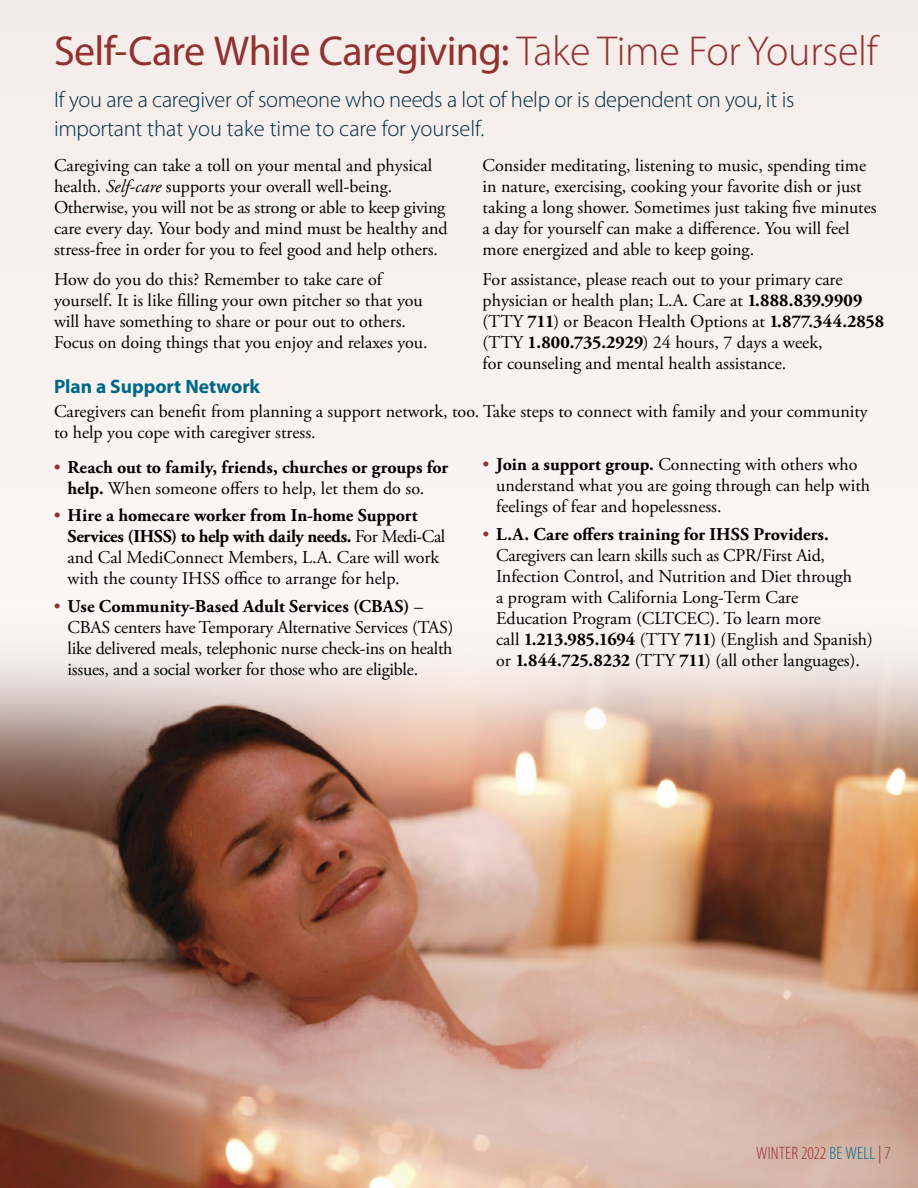
<style>
.page{position:relative;width:918px;height:1188px;background:#fff}
.page>*{position:absolute;margin:0;border:0;box-sizing:border-box;transform-origin:0 0}
.t1{font:42px "Myriad Pro";letter-spacing:-.015em;color:#913232}
.t2{font:300 22.5px/28.5px "Myriad Pro";letter-spacing:-.015em;color:#002c44}
.t3{font:700 19.5px "Myriad Pro";color:#006884}
.t4{font:18px/21px "Adobe Garamond Pro";color:#000}
.t5{font:700 18px/21px "Adobe Garamond Pro";letter-spacing:.005em;color:#000;text-align:center}
.t6{font:300 condensed 18px "Myriad Pro";letter-spacing:.015em;color:#913232}
.s1{font-weight:300}
.s2{font-style:italic}
.s3{color:#913232}
.s4{font-weight:700}
.s5{font-weight:400;color:#913232}
.s6{font-weight:400}
.s7{color:#006884}
</style>
<div class="page">
<div style="left:0;top:0;width:918px;height:1101px;background:#f4ece9"></div>
<img style="left:0;top:556px;width:918px;height:632px">
<h2 class="t1" style="left:54px;top:25px;width:825px">Self-Care While Caregiving: <span class="s1">Take Time For Yourself</span></h2>
<p class="t2" style="left:54px;top:86px;width:742px">If you are a caregiver of someone who needs a lot of help or is dependent on you, it is important that you take time to care for yourself.</p>
<p class="t4" style="left:54px;top:155px;width:395px">Caregiving can take a toll on your mental and physical health. <span class="s2">Self-care</span> supports your overall well-being.<br>Otherwise, you will not be as strong or able to keep giving care every day. Your body and mind must be healthy and stress-free in order for you to feel good and help others.</p>
<p class="t4" style="left:54px;top:270px;width:375px">How do you do this? Remember to take care of yourself. It is like filling your own pitcher so that you will have something to share or pour out to others.<br>Focus on doing things that you enjoy and relaxes you.</p>
<h3 class="t3" style="left:54px;top:373px;width:208px">Plan a Support Network</h3>
<p class="t4" style="left:54px;top:401px;width:815px">Caregivers can benefit from planning a support network, too. Take steps to connect with family and your community to help you cope with caregiver stress.</p>
<p class="t4" style="left:496px;top:455px;width:376px;text-indent:-14px"><span class="s3">•</span> <span class="s4">Join a support group.</span> Connecting with others who understand what you are going through can help with feelings of fear and hopelessness.</p>
<p class="t4" style="left:496px;top:525px;width:378px;text-indent:-14px"><span class="s3">•</span> <span class="s4">L.A. Care offers training for IHSS Providers.<br></span>Caregivers can learn skills such as CPR/First Aid, Infection Control, and Nutrition and Diet through<br>a program with California Long-Term Care Education Program (CLTCEC). To learn more<br>call <span class="s4">1.213.985.1694</span> (TTY <span class="s4">711</span>) (English and Spanish) or <span class="s4">1.844.725.8232</span> (TTY <span class="s4">711</span>) (all other languages).</p>
<p class="t4" style="left:483px;top:155px;width:396px">Consider meditating, listening to music, spending time in nature, exercising, cooking your favorite dish or just taking a long shower. Sometimes just taking five minutes a day for yourself can make a difference. You will feel more energized and able to keep going.</p>
<p class="t4" style="left:483px;top:270px;width:403px">For assistance, please reach out to your primary care physician or health plan; L.A. Care at <span class="s4">1.888.839.9909 </span>(TTY <span class="s4">711</span>) or Beacon Health Options at <span class="s4">1.877.344.2858 </span>(TTY <span class="s4">1.800.735.2929</span>) 24 hours, 7 days a week,<br>for counseling and mental health assistance.</p>
<p class="t5" style="left:54px;top:457px;width:396px"><span class="s5">•</span> Reach out to family, friends, churches or groups for help. <span class="s6">When someone offers to help, let them do so.</span></p>
<p class="t4" style="left:67px;top:506px;width:379px;text-indent:-14px"><span class="s3">•</span> <span class="s4">Hire a homecare worker from In-home Support Services (IHSS) to help with daily needs.</span> For Medi-Cal and Cal MediConnect Members, L.A. Care will work with the county IHSS office to arrange for help.</p>
<p class="t4" style="left:67px;top:596px;width:388px;text-indent:-14px"><span class="s3">•</span> <span class="s4">Use Community-Based Adult Services (CBAS)</span> – CBAS centers have Temporary Alternative Services (TAS) like delivered meals, telephonic nurse check-ins on health issues, and a social worker for those who are eligible.</p>
<p class="t6" style="left:756px;top:1144px;width:136px">WINTER 2022 <span class="s7">BE WELL</span> | 7</p>
</div>
